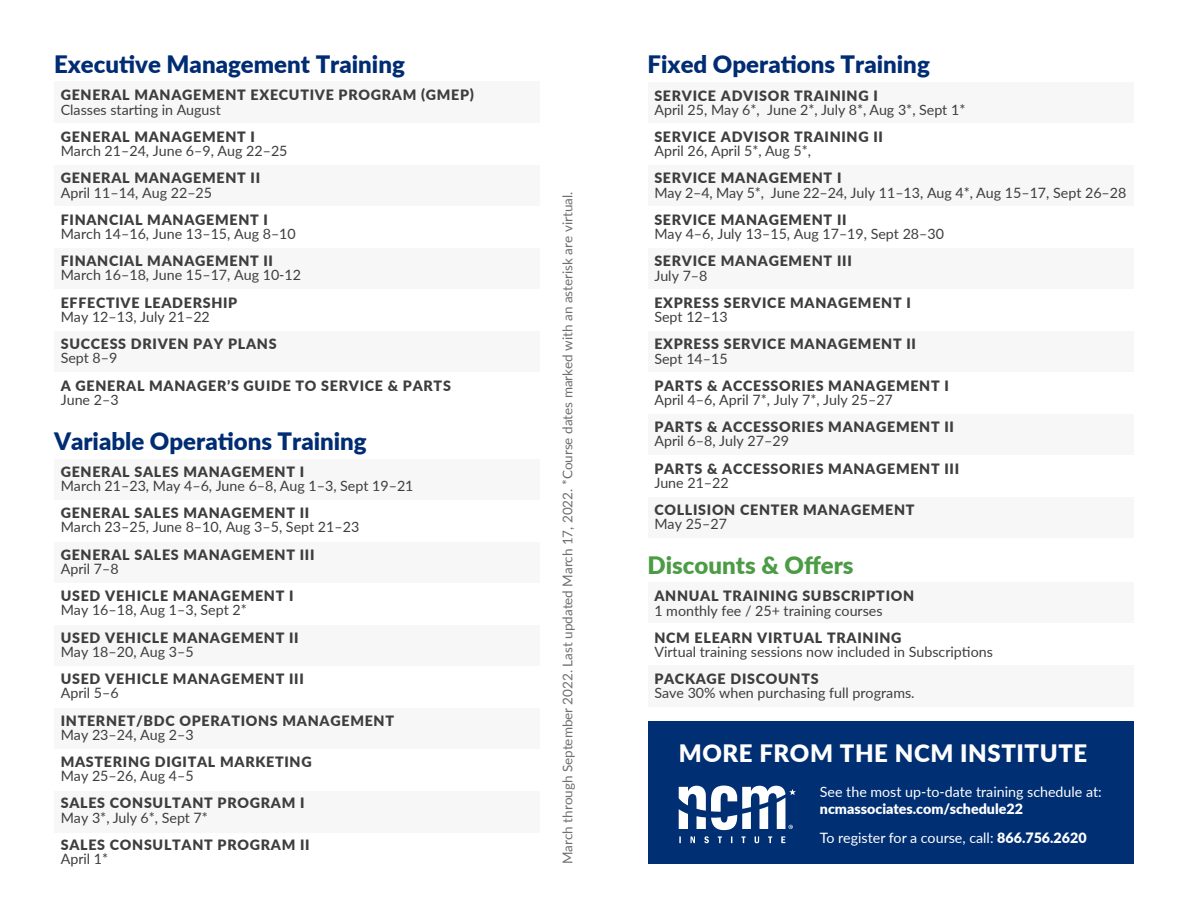
<style>
.page{position:relative;width:1188px;height:918px;background:#fff}
.page>*{position:absolute;margin:0;border:0;box-sizing:border-box;transform-origin:0 0}
.t1{font:900 24px "Lato";color:#002c73}
.t2{font:900 24px "Lato";letter-spacing:.025em;color:#fff}
.t3{font:900 24px "Lato";color:#4b9c44}
.t4{font:900 14.25px/14.2px "Lato";letter-spacing:.05em;color:#3e3e3f}
.t5{font:14.25px/14.2px "Lato";color:#3e3e3f}
.t6{font:14.25px "Lato";color:#fff}
.t7{font:900 14.25px "Lato";color:#fff}
.t8{font:13.5px "Lato";color:#3e3e3f}
.s1{font-weight:400}
.s2{font-weight:900}
</style>
<div class="page">
<div style="left:54px;top:459px;width:486px;height:41px;background:#f7f7f8"></div>
<div style="left:54px;top:542px;width:486px;height:41px;background:#f7f7f8"></div>
<div style="left:54px;top:625px;width:486px;height:41px;background:#f7f7f8"></div>
<div style="left:54px;top:708px;width:486px;height:41px;background:#f7f7f8"></div>
<div style="left:54px;top:791px;width:486px;height:41px;background:#f7f7f8"></div>
<div style="left:54px;top:82px;width:486px;height:41px;background:#f7f7f8"></div>
<div style="left:54px;top:165px;width:486px;height:41px;background:#f7f7f8"></div>
<div style="left:54px;top:248px;width:486px;height:41px;background:#f7f7f8"></div>
<div style="left:54px;top:331px;width:486px;height:41px;background:#f7f7f8"></div>
<div style="left:648px;top:582px;width:486px;height:42px;background:#f7f7f8"></div>
<div style="left:648px;top:665px;width:486px;height:41px;background:#f7f7f8"></div>
<div style="left:648px;top:82px;width:486px;height:41px;background:#f7f7f8"></div>
<div style="left:648px;top:165px;width:486px;height:41px;background:#f7f7f8"></div>
<div style="left:648px;top:248px;width:486px;height:41px;background:#f7f7f8"></div>
<div style="left:648px;top:331px;width:486px;height:41px;background:#f7f7f8"></div>
<div style="left:648px;top:414px;width:486px;height:41px;background:#f7f7f8"></div>
<div style="left:648px;top:497px;width:486px;height:41px;background:#f7f7f8"></div>
<div style="left:648px;top:721px;width:486px;height:143px;background:#002f73"></div>
<svg style="left:679px;top:786px;width:117px;height:44px"></svg>
<svg style="left:679px;top:836px;width:106px;height:7px"></svg>
<p class="t1" style="left:54px;top:46px;width:352px">Executive Management Training</p>
<p class="t4" style="left:61px;top:87px;width:415px">GENERAL MANAGEMENT EXECUTIVE PROGRAM (GMEP)<br><span class="s1">Classes starting in August</span></p>
<p class="t5" style="left:61px;top:129px;width:228px"><span class="s2">GENERAL MANAGEMENT I<br></span>March 21–24, June 6–9, Aug 22–25</p>
<p class="t4" style="left:61px;top:170px;width:201px">GENERAL MANAGEMENT II<br><span class="s1">April 11–14, Aug 22–25</span></p>
<p class="t5" style="left:61px;top:212px;width:237px"><span class="s2">FINANCIAL MANAGEMENT I<br></span>March 14–16, June 13–15, Aug 8–10</p>
<p class="t5" style="left:61px;top:253px;width:242px"><span class="s2">FINANCIAL MANAGEMENT II<br></span>March 16–18, June 15–17, Aug 10-12</p>
<p class="t4" style="left:61px;top:295px;width:178px">EFFECTIVE LEADERSHIP<br><span class="s1">May 12–13, July 21–22</span></p>
<p class="t4" style="left:61px;top:336px;width:217px">SUCCESS DRIVEN PAY PLANS<br><span class="s1">Sept 8–9</span></p>
<p class="t4" style="left:61px;top:378px;width:392px">A GENERAL MANAGER’S GUIDE TO SERVICE &amp; PARTS<br><span class="s1">June 2–3</span></p>
<p class="t1" style="left:54px;top:423px;width:314px">Variable Operations Training</p>
<p class="t5" style="left:61px;top:464px;width:354px"><span class="s2">GENERAL SALES MANAGEMENT I<br></span>March 21–23, May 4–6, June 6–8, Aug 1–3, Sept 19–21</p>
<p class="t5" style="left:61px;top:505px;width:300px"><span class="s2">GENERAL SALES MANAGEMENT II<br></span>March 23–25, June 8–10, Aug 3–5, Sept 21–23</p>
<p class="t4" style="left:61px;top:547px;width:255px">GENERAL SALES MANAGEMENT III<br><span class="s1">April 7–8</span></p>
<p class="t4" style="left:61px;top:588px;width:234px">USED VEHICLE MANAGEMENT I<br><span class="s1">May 16–18, Aug 1–3, Sept 2*</span></p>
<p class="t4" style="left:61px;top:630px;width:239px">USED VEHICLE MANAGEMENT II<br><span class="s1">May 18–20, Aug 3–5</span></p>
<p class="t4" style="left:61px;top:671px;width:245px">USED VEHICLE MANAGEMENT III<br><span class="s1">April 5–6</span></p>
<p class="t4" style="left:61px;top:713px;width:335px">INTERNET/BDC OPERATIONS MANAGEMENT<br><span class="s1">May 23–24, Aug 2–3</span></p>
<p class="t4" style="left:61px;top:754px;width:252px">MASTERING DIGITAL MARKETING<br><span class="s1">May 25–26, Aug 4–5</span></p>
<p class="t4" style="left:61px;top:795px;width:245px">SALES CONSULTANT PROGRAM I<br><span class="s1">May 3*, July 6*, Sept 7*</span></p>
<p class="t4" style="left:61px;top:837px;width:250px">SALES CONSULTANT PROGRAM II<br><span class="s1">April 1*</span></p>
<p class="t8" style="left:558px;top:864px;width:674px;rotate:-90deg">March through September 2022. Last updated March 17, 2022. *Course dates marked with an asterisk are virtual.</p>
<p class="t1" style="left:648px;top:47px;width:284px">Fixed Operations Training</p>
<p class="t5" style="left:654px;top:88px;width:313px"><span class="s2">SERVICE ADVISOR TRAINING I<br></span>April 25, May 6*, June 2*, July 8*, Aug 3*, Sept 1*</p>
<p class="t4" style="left:654px;top:129px;width:230px">SERVICE ADVISOR TRAINING II<br><span class="s1">April 26, April 5*, Aug 5*,</span></p>
<p class="t5" style="left:654px;top:171px;width:474px"><span class="s2">SERVICE MANAGEMENT I<br></span>May 2–4, May 5*, June 22–24, July 11–13, Aug 4*, Aug 15–17, Sept 26–28</p>
<p class="t5" style="left:654px;top:212px;width:291px"><span class="s2">SERVICE MANAGEMENT II<br></span>May 4–6, July 13–15, Aug 17–19, Sept 28–30</p>
<p class="t4" style="left:654px;top:253px;width:199px">SERVICE MANAGEMENT III<br><span class="s1">July 7–8</span></p>
<p class="t4" style="left:654px;top:295px;width:258px">EXPRESS SERVICE MANAGEMENT I<br><span class="s1">Sept 12–13</span></p>
<p class="t4" style="left:654px;top:336px;width:263px">EXPRESS SERVICE MANAGEMENT II<br><span class="s1">Sept 14–15</span></p>
<p class="t5" style="left:654px;top:378px;width:296px"><span class="s2">PARTS &amp; ACCESSORIES MANAGEMENT I<br></span>April 4–6, April 7*, July 7*, July 25–27</p>
<p class="t4" style="left:654px;top:419px;width:301px">PARTS &amp; ACCESSORIES MANAGEMENT II<br><span class="s1">April 6–8, July 27–29</span></p>
<p class="t4" style="left:654px;top:461px;width:306px">PARTS &amp; ACCESSORIES MANAGEMENT III<br><span class="s1">June 21–22</span></p>
<p class="t4" style="left:654px;top:502px;width:262px">COLLISION CENTER MANAGEMENT<br><span class="s1">May 25–27</span></p>
<p class="t3" style="left:648px;top:547px;width:207px">Discounts &amp; Offers</p>
<p class="t5" style="left:654px;top:588px;width:261px"><span class="s2">ANNUAL TRAINING SUBSCRIPTION<br></span>1 monthly fee / 25+ training courses</p>
<p class="t5" style="left:654px;top:630px;width:340px"><span class="s2">NCM ELEARN VIRTUAL TRAINING<br></span>Virtual training sessions now included in Subscriptions</p>
<p class="t5" style="left:654px;top:671px;width:262px"><span class="s2">PACKAGE DISCOUNTS<br></span>Save 30% when purchasing full programs.</p>
<p class="t2" style="left:679px;top:735px;width:410px">MORE FROM THE NCM INSTITUTE</p>
<p class="t6" style="left:820px;top:782px;width:283px">See the most up-to-date training schedule at:</p>
<p class="t7" style="left:820px;top:798px;width:205px">ncmassociates.com/schedule22</p>
<p class="t6" style="left:820px;top:828px;width:268px">To register for a course, call: <span class="s2">866.756.2620</span></p>
</div>
